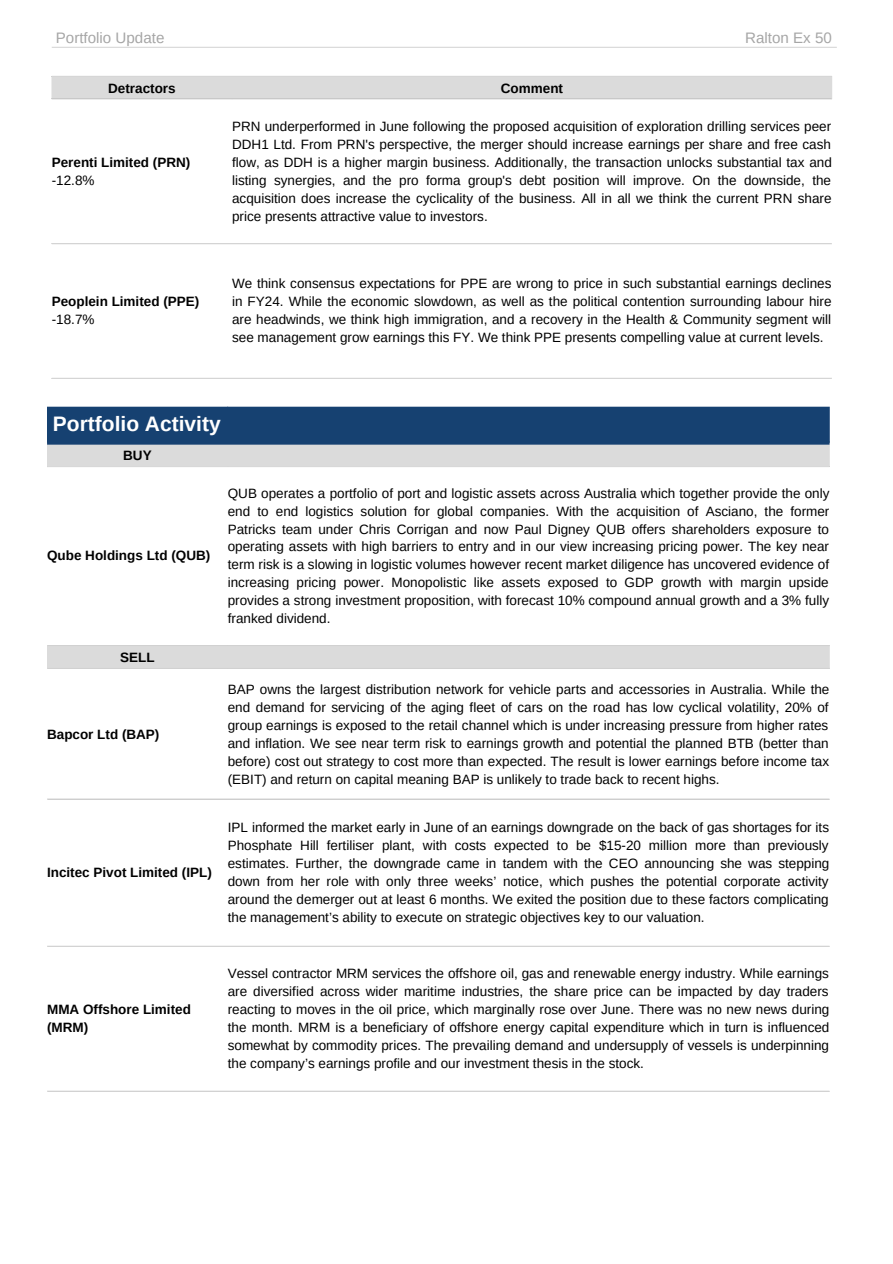
<style>
.page{position:relative;width:893px;height:1264px;background:#fff}
.page>*{position:absolute;margin:0;border:0;box-sizing:border-box;transform-origin:0 0}
.t1{font:700 21px "Arimo";color:#fff}
.t2{font:15.15px "Arimo";color:#a6a6a6}
.t3{font:13.5px/18px "Arimo";color:#000;text-align:justify}
.t4{font:700 13.5px/18px "Arimo";color:#000}
.s1{font-weight:400}
</style>
<div class="page">
<hr style="left:52px;top:47px;width:784px;height:1px;background:#dbdbdb">
<div style="left:52px;top:76px;width:780px;height:23px;background:#dbdbdb"></div>
<hr style="left:52px;top:76px;width:779px;height:1px;background:#d9d9d9">
<hr style="left:52px;top:98px;width:779px;height:1px;background:#d9d9d9">
<hr style="left:52px;top:243px;width:779px;height:1px;background:#d9d9d9">
<hr style="left:52px;top:378px;width:779px;height:1px;background:#d9d9d9">
<div style="left:47px;top:407px;width:782px;height:34px;background:#164171"></div>
<svg style="left:47px;top:444px;width:782px;height:223px"></svg>
<hr style="left:47px;top:466px;width:782px;height:1px;background:#d9d9d9">
<hr style="left:47px;top:645px;width:782px;height:1px;background:#d9d9d9">
<hr style="left:47px;top:667px;width:782px;height:1px;background:#d9d9d9">
<hr style="left:47px;top:798px;width:782px;height:1px;background:#d9d9d9">
<hr style="left:47px;top:945px;width:782px;height:1px;background:#d9d9d9">
<hr style="left:47px;top:1090px;width:782px;height:1px;background:#d9d9d9">
<hr style="left:47px;top:441px;width:782px;height:3px;background:#164171">
<p class="t2" style="left:56px;top:30px;width:110px">Portfolio Update</p>
<p class="t2" style="left:745px;top:30px;width:88px">Ralton Ex 50</p>
<p class="t4" style="left:108px;top:79px;width:69px">Detractors</p>
<p class="t4" style="left:501px;top:79px;width:64px">Comment</p>
<p class="t4" style="left:52px;top:153px;width:140px">Perenti Limited (PRN) <span class="s1">-12.8%</span></p>
<p class="t4" style="left:52px;top:292px;width:149px">Peoplein Limited (PPE) <span class="s1">-18.7%</span></p>
<p class="t3" style="left:232px;top:117px;width:601px">PRN underperformed in June following the proposed acquisition of exploration drilling services peer DDH1 Ltd. From PRN's perspective, the merger should increase earnings per share and free cash flow, as DDH is a higher margin business. Additionally, the transaction unlocks substantial tax and listing synergies, and the pro forma group's debt position will improve. On the downside, the acquisition does increase the cyclicality of the business. All in all we think the current PRN share price presents attractive value to investors.</p>
<p class="t3" style="left:232px;top:274px;width:601px">We think consensus expectations for PPE are wrong to price in such substantial earnings declines in FY24. While the economic slowdown, as well as the political contention surrounding labour hire are headwinds, we think high immigration, and a recovery in the Health &amp; Community segment will see management grow earnings this FY. We think PPE presents compelling value at current levels.</p>
<p class="t1" style="left:53px;top:411px;width:169px">Portfolio Activity</p>
<p class="t4" style="left:123px;top:446px;width:30px">BUY</p>
<p class="t4" style="left:47px;top:547px;width:165px">Qube Holdings Ltd (QUB)</p>
<p class="t4" style="left:120px;top:648px;width:36px">SELL</p>
<p class="t4" style="left:47px;top:724px;width:114px">Bapcor Ltd (BAP)</p>
<p class="t4" style="left:47px;top:863px;width:166px">Incitec Pivot Limited (IPL)</p>
<p class="t3" style="left:228px;top:484px;width:603px">QUB operates a portfolio of port and logistic assets across Australia which together provide the only end to end logistics solution for global companies. With the acquisition of Asciano, the former Patricks team under Chris Corrigan and now Paul Digney QUB offers shareholders exposure to operating assets with high barriers to entry and in our view increasing pricing power. The key near term risk is a slowing in logistic volumes however recent market diligence has uncovered evidence of increasing pricing power. Monopolistic like assets exposed to GDP growth with margin upside provides a strong investment proposition, with forecast 10% compound annual growth and a 3% fully franked dividend.</p>
<p class="t3" style="left:228px;top:680px;width:603px">BAP owns the largest distribution network for vehicle parts and accessories in Australia. While the end demand for servicing of the aging fleet of cars on the road has low cyclical volatility, 20% of group earnings is exposed to the retail channel which is under increasing pressure from higher rates and inflation. We see near term risk to earnings growth and potential the planned BTB (better than before) cost out strategy to cost more than expected. The result is lower earnings before income tax (EBIT) and return on capital meaning BAP is unlikely to trade back to recent highs.</p>
<p class="t3" style="left:228px;top:818px;width:603px">IPL informed the market early in June of an earnings downgrade on the back of gas shortages for its Phosphate Hill fertiliser plant, with costs expected to be $15-20 million more than previously estimates. Further, the downgrade came in tandem with the CEO announcing she was stepping down from her role with only three weeks’ notice, which pushes the potential corporate activity around the demerger out at least 6 months. We exited the position due to these factors complicating the management’s ability to execute on strategic objectives key to our valuation.</p>
<p class="t4" style="left:47px;top:1000px;width:145px">MMA Offshore Limited (MRM)</p>
<p class="t3" style="left:228px;top:964px;width:603px">Vessel contractor MRM services the offshore oil, gas and renewable energy industry. While earnings are diversified across wider maritime industries, the share price can be impacted by day traders reacting to moves in the oil price, which marginally rose over June. There was no new news during the month. MRM is a beneficiary of offshore energy capital expenditure which in turn is influenced somewhat by commodity prices. The prevailing demand and undersupply of vessels is underpinning the company’s earnings profile and our investment thesis in the stock.</p>
</div>
